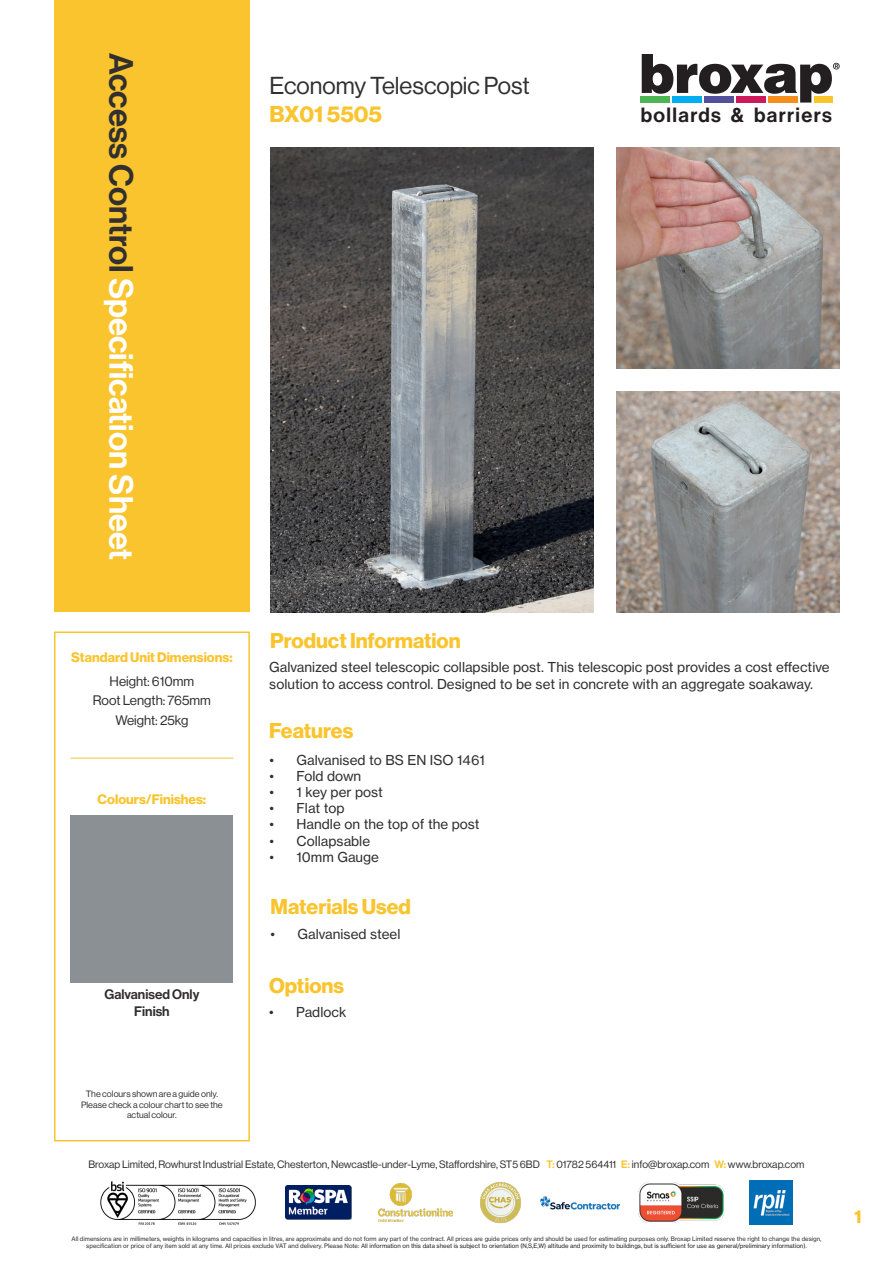
<style>
.page{position:relative;width:893px;height:1263px;background:#fff}
.page>*{position:absolute;margin:0;border:0;box-sizing:border-box;transform-origin:0 0}
.t1{font:33px "N Haas Grotesk DS Pro 65 Md";color:#fff}
.t2{font:24px "N Haas Grotesk DS Pro 55 Rg";color:#312f30}
.t3{font:22.5px "N Haas Grotesk DS Pro 75 Bd";letter-spacing:-.005em;color:#f9c42e}
.t4{font:21px "N Haas Grotesk DS Pro 75 Bd";color:#f9c42e}
.t5{font:20.25px "N Haas Grotesk DS Pro 65 Md";letter-spacing:.065em;color:#231f20}
.t6{font:18px "N Haas Grotesk DS Pro 65 Md";color:#f9c42e}
.t7{font:13.5px/16.2px "N Haas Grotesk TX Pro 55 Rg";color:#312f30}
.t8{font:13.5px "N Haas Grotesk DS Pro 75 Bd";color:#f9c42e}
.t9{font:13.5px "N Haas Grotesk DS Pro 55 Rg";color:#312f30}
.t10{font:13.5px "N Haas Grotesk DS Pro 65 Md";color:#312f30}
.t11{font:10.5px "N Haas Grotesk DS Pro 55 Rg";color:#312f30}
.t12{font:9px "N Haas Grotesk DS Pro 55 Rg";color:#312f30}
.t13{font:6px/7.2px "N Haas Grotesk TX Pro 55 Rg";color:#312f30;text-align:center}
.s1{color:#312f30}
.s2{font-family:"N Haas Grotesk DS Pro 65 Md";color:#f9c42e}
.s3{font-family:"N Haas Grotesk DS Pro 65 Md";color:#fac42b}
.s4{color:#231f20}
</style>
<div class="page">
<div style="left:54px;top:0;width:196px;height:612px;background:#f9c42e"></div>
<svg style="left:642px;top:54px;width:198px;height:49px"></svg>
<div style="left:641px;top:97px;width:29px;height:6px;background:#4bb653"></div>
<div style="left:673px;top:97px;width:29px;height:6px;background:#00aeef"></div>
<div style="left:705px;top:97px;width:29px;height:6px;background:#51519c"></div>
<div style="left:737px;top:97px;width:29px;height:6px;background:#cd1a58"></div>
<div style="left:768px;top:97px;width:30px;height:6px;background:#f68e1e"></div>
<div style="left:814px;top:97px;width:18px;height:6px;background:#fac42b"></div>
<img style="left:285px;top:1185px;width:66px;height:34px">
<img style="left:379px;top:1184px;width:74px;height:37px">
<img style="left:100px;top:1181px;width:156px;height:44px">
<img style="left:480px;top:1182px;width:41px;height:41px">
<img style="left:638px;top:1182px;width:87px;height:40px">
<img style="left:750px;top:1181px;width:43px;height:43px">
<img style="left:541px;top:1196px;width:79px;height:14px">
<img style="left:270px;top:148px;width:323px;height:464px">
<div style="left:54px;top:631px;width:196px;height:510px;border:2px solid #f9c42e"></div>
<hr style="left:71px;top:758px;width:162px;height:1px;background:#f9c42e">
<div style="left:71px;top:815px;width:162px;height:167px;background:#8b9094"></div>
<img style="left:617px;top:148px;width:223px;height:221px">
<img style="left:617px;top:391px;width:223px;height:221px">
<h1 class="t1" style="left:140px;top:53px;width:509px;rotate:90deg"><span class="s1">Access Control</span> Specification Sheet</h1>
<p class="t2" style="left:270px;top:72px;width:262px">Economy Telescopic Post</p>
<p class="t3" style="left:270px;top:101px;width:114px">BX01 5505</p>
<h3 class="t5" style="left:641px;top:103px;width:193px">bollards &amp; barriers</h3>
<p class="t8" style="left:71px;top:649px;width:163px">Standard Unit Dimensions:</p>
<p class="t9" style="left:110px;top:673px;width:86px">Height: 610mm</p>
<p class="t9" style="left:93px;top:693px;width:120px">Root Length: 765mm</p>
<p class="t9" style="left:115px;top:712px;width:75px">Weight: 25kg</p>
<p class="t8" style="left:98px;top:791px;width:110px">Colours/Finishes:</p>
<p class="t10" style="left:104px;top:987px;width:96px">Galvanised Only</p>
<p class="t10" style="left:134px;top:1003px;width:37px">Finish</p>
<p class="t4" style="left:270px;top:628px;width:192px">Product Information</p>
<p class="t7" style="left:269px;top:659px;width:562px">Galvanized steel telescopic collapsible post. This telescopic post provides a cost effective solution to access control. Designed to be set in concrete with an aggregate soakaway.</p>
<p class="t4" style="left:269px;top:719px;width:86px">Features</p>
<p class="t7" style="left:270px;top:751px;width:217px">• Galvanised to BS EN ISO 1461</p>
<p class="t7" style="left:270px;top:768px;width:93px">• Fold down</p>
<p class="t7" style="left:270px;top:784px;width:115px">• 1 key per post</p>
<p class="t7" style="left:270px;top:800px;width:76px">• Flat top</p>
<p class="t7" style="left:270px;top:816px;width:212px">• Handle on the top of the post</p>
<p class="t7" style="left:270px;top:832px;width:102px">• Collapsable</p>
<p class="t7" style="left:270px;top:849px;width:111px">• 10mm Gauge</p>
<p class="t4" style="left:271px;top:894px;width:142px">Materials Used</p>
<p class="t7" style="left:271px;top:926px;width:131px">• Galvanised steel</p>
<p class="t4" style="left:269px;top:973px;width:76px">Options</p>
<p class="t7" style="left:269px;top:1004px;width:79px">• Padlock</p>
<p class="t12" style="left:86px;top:1088px;width:134px">The colours shown are a guide only.</p>
<p class="t12" style="left:81px;top:1099px;width:143px">Please check a colour chart to see the</p>
<p class="t12" style="left:127px;top:1110px;width:51px">actual colour.</p>
<h3 class="t11" style="left:88px;top:1158px;width:717px">Broxap Limited, Rowhurst Industrial Estate, Chesterton, Newcastle-under-Lyme, Staffordshire, ST5 6BD <span class="s2">T:</span> 01782 564411 <span class="s3">E:</span> info@broxap.com <span class="s2">W:</span> www.broxap.com</h3>
<p class="t13" style="left:71px;top:1235px;width:751px">All dimensions are in millimeters, weights in kilograms and capacities in litres, are approximate and do not form any part of the contract. All prices are guide prices only and should be used for estimating purposes only. Broxap Limited reserve the right to change the design, specification or price of any item sold at any time. All prices exclude VAT and delivery. Please Note: All <span class="s4">information on this data sheet is subject to orientation (N,S,E,W) altitude and proximity to buildings, but is sufficient for use as general/preliminary information).</span></p>
<p class="t6" style="left:855px;top:1206px;width:9px">1</p>
</div>
